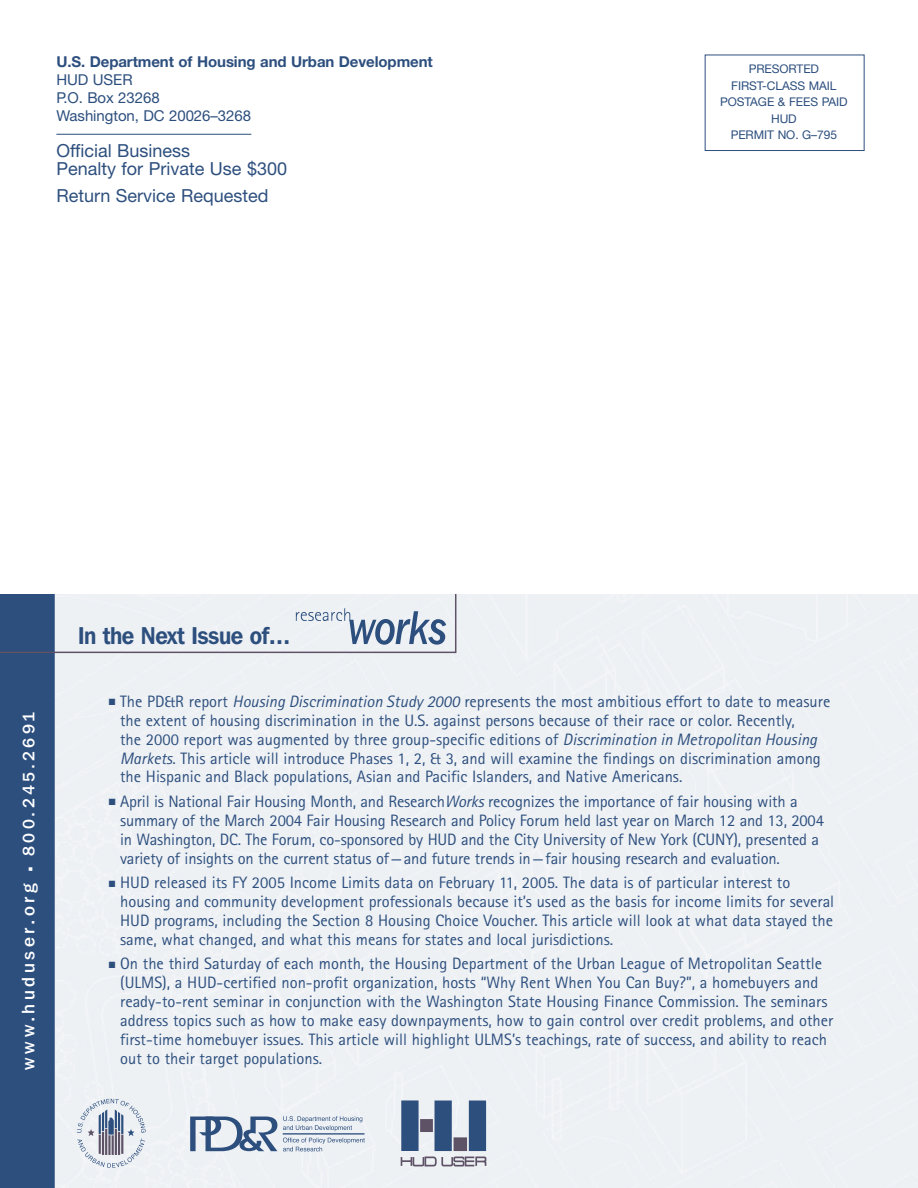
<style>
.page{position:relative;width:918px;height:1188px;background:#fff}
.page>*{position:absolute;margin:0;border:0;box-sizing:border-box;transform-origin:0 0}
.article_head{font:600 24.3px "Franklin Gothic IT Cby BT";letter-spacing:-.02em;color:#2d4f7e;scale:.89 1}
.t1{font:18px/18px "Helvetica Neue";color:#2d4f7e}
.t2{font:500 18px "Franklin Gothic IT Cby BT";letter-spacing:.2em;color:#fff}
.bullets_-august_issue{font:16.5px/18.9px "Rotis Sans Serif";color:#2d4f7e}
.t3{font:500 16.5px "Franklin Gothic IT Cby BT";letter-spacing:.2em;color:#fff}
.t4{font:700 15px/18px "Helvetica Neue";letter-spacing:-.005em;color:#2d4f7e}
.t5{font:12px/16.5px "Helvetica Neue";letter-spacing:-.005em;color:#2d4f7e;text-align:center}
.s1{font-weight:400}
.s2{font-style:italic}
</style>
<div class="page">
<div style="left:0;top:594px;width:54px;height:594px;background:#2d4f7e"></div>
<hr style="left:53px;top:594px;width:2px;height:594px;background:#2d4f7e">
<div style="left:705px;top:55px;width:160px;height:96px;border:1px solid #2d4f7e"></div>
<svg style="left:77px;top:1099px;width:69px;height:69px"></svg>
<div style="left:401px;top:1100px;width:18px;height:51px;background:#2d4f7e"></div>
<div style="left:435px;top:1101px;width:17px;height:50px;background:#2d4f7e"></div>
<div style="left:469px;top:1101px;width:17px;height:50px;background:#2d4f7e"></div>
<div style="left:454px;top:1137px;width:13px;height:14px;background:#5e5267"></div>
<svg style="left:400px;top:1155px;width:86px;height:13px"></svg>
<div style="left:420px;top:1119px;width:13px;height:13px;background:#5e5267"></div>
<svg style="left:190px;top:1116px;width:176px;height:35px;background:#b2bfcf"></svg>
<svg style="left:0;top:594px;width:456px;height:59px"></svg>
<hr style="left:56px;top:134px;width:195px;height:1px;background:#2d4f7e">
<p class="t4" style="left:56px;top:53px;width:378px">U.S. Department of Housing and Urban Development<br><span class="s1">HUD USER<br>P.O. Box 23268<br>Washington, DC 20026–3268</span></p>
<p class="t1" style="left:56px;top:142px;width:232px">Official Business<br>Penalty for Private Use $300</p>
<p class="t1" style="left:56px;top:187px;width:214px">Return Service Requested</p>
<p class="t5" style="left:720px;top:60px;width:129px">PRESORTED<br>FIRST-CLASS MAIL<br>POSTAGE &amp; FEES PAID<br>HUD<br>PERMIT NO. G–795</p>
<p class="t3" style="left:18px;top:871px;width:160px;rotate:-90deg">■ 800.245.2691</p>
<p class="t2" style="left:17px;top:1070px;width:188px;rotate:-90deg">www.huduser.org</p>
<p class="article_head" style="left:78px;top:620px;width:240px">In the Next Issue of…</p>
<p class="bullets_-august_issue" style="left:120px;top:692px;width:712px;text-indent:-11px">■ The PD&amp;R report <span class="s2">Housing Discrimination Study 2000</span> represents the most ambitious effort to date to measure the extent of housing discrimination in the U.S. against persons because of their race or color. Recently,<br>the 2000 report was augmented by three group-specific editions of <span class="s2">Discrimination in Metropolitan Housing Markets</span>. This article will introduce Phases 1, 2, &amp; 3, and will examine the findings on discrimination among the Hispanic and Black populations, Asian and Pacific Islanders, and Native Americans.</p>
<p class="bullets_-august_issue" style="left:120px;top:792px;width:705px;text-indent:-11px">■ April is National Fair Housing Month, and Research<span class="s2">Works</span> recognizes the importance of fair housing with a summary of the March 2004 Fair Housing Research and Policy Forum held last year on March 12 and 13, 2004 in Washington, DC. The Forum, co-sponsored by HUD and the City University of New York (CUNY), presented a variety of insights on the current status of — and future trends in — fair housing research and evaluation.</p>
<p class="bullets_-august_issue" style="left:120px;top:873px;width:716px;text-indent:-11px">■ HUD released its FY 2005 Income Limits data on February 11, 2005. The data is of particular interest to housing and community development professionals because it’s used as the basis for income limits for several HUD programs, including the Section 8 Housing Choice Voucher. This article will look at what data stayed the same, what changed, and what this means for states and local jurisdictions.</p>
<p class="bullets_-august_issue" style="left:120px;top:954px;width:715px;text-indent:-11px">■ On the third Saturday of each month, the Housing Department of the Urban League of Metropolitan Seattle (ULMS), a HUD-certified non-profit organization, hosts “Why Rent When You Can Buy?”, a homebuyers and ready-to-rent seminar in conjunction with the Washington State Housing Finance Commission. The seminars address topics such as how to make easy downpayments, how to gain control over credit problems, and other first-time homebuyer issues. This article will highlight ULMS’s teachings, rate of success, and ability to reach out to their target populations.</p>
</div>
